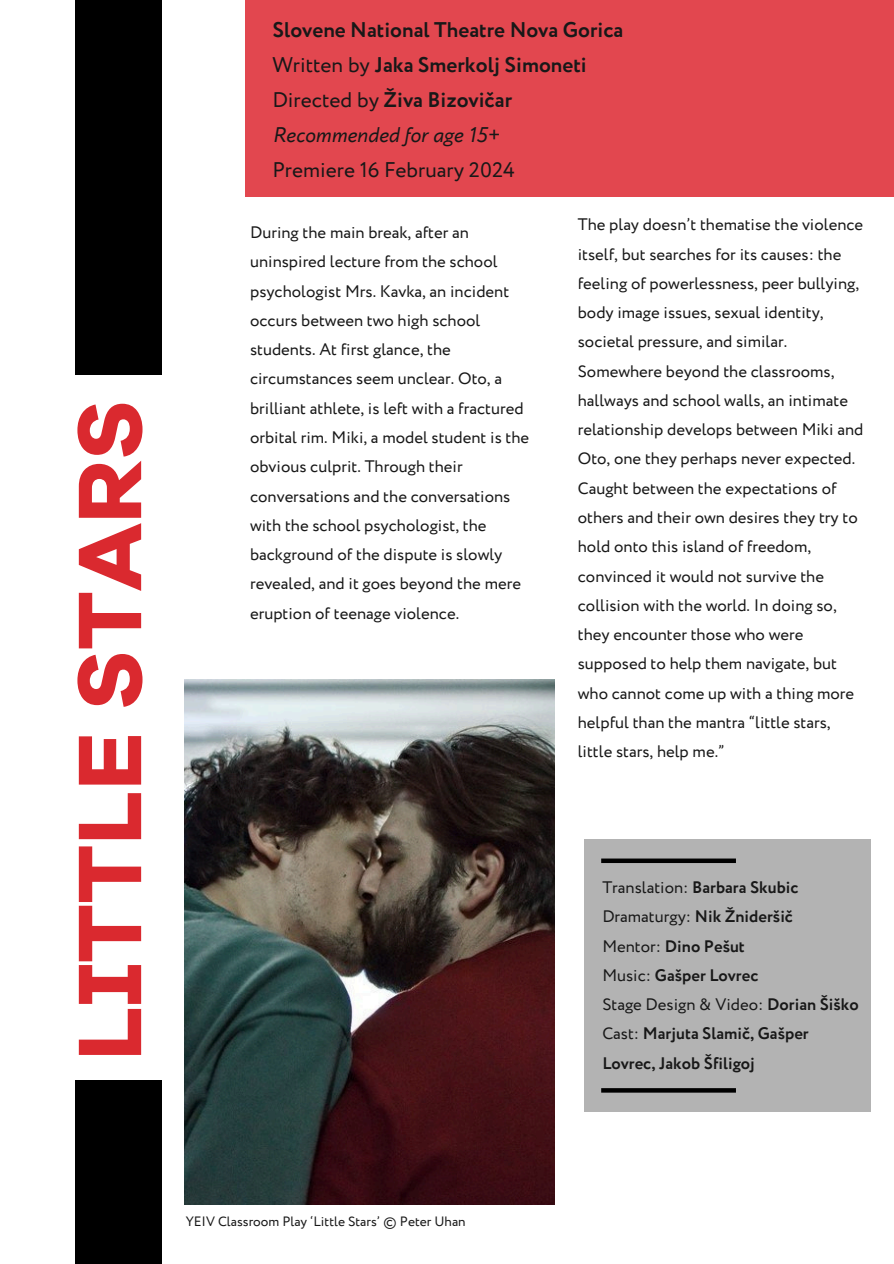
<style>
.page{position:relative;width:894px;height:1264px;background:#fff}
.page>*{position:absolute;margin:0;border:0;box-sizing:border-box;transform-origin:0 0}
.t1{font:93px "Galano Grotesque Alt Regular 2";color:#da292f}
.t2{font:700 21.15px/34.8px "Circe";color:#181818}
.t3{font:16.65px/29.2px "Circe";color:#181818}
.t4{font:700 16.65px/29.2px "Circe";color:#181818}
.t5{font:13.5px "Circe";color:#181818}
.s1{font-weight:400}
.s2{font-weight:400;font-style:italic}
</style>
<div class="page">
<img style="left:184px;top:679px;width:370px;height:525px">
<div style="left:75px;top:0;width:87px;height:375px;background:#000"></div>
<div style="left:75px;top:1079px;width:87px;height:184px;background:#000"></div>
<div style="left:245px;top:0;width:648px;height:197px;background:#e2474f"></div>
<div style="left:584px;top:839px;width:286px;height:272px;background:#b3b3b3"></div>
<div style="left:601px;top:858px;width:134px;height:5px;background:#000"></div>
<svg style="left:601px;top:1088px;width:134px;height:4px"></svg>
<h2 class="t1" style="left:71px;top:1060px;width:662px;rotate:-90deg">LITTLE STARS</h2>
<h1 class="t2" style="left:272px;top:14px;width:352px">Slovene National Theatre Nova Gorica<br><span class="s1">Written by</span> Jaka Smerkolj Simoneti<br><span class="s1">Directed by</span> Živa Bizovičar<br><span class="s2">Recommended for age 15+<br></span><span class="s1">Premiere 16 February 2024</span></h1>
<h3 class="t3" style="left:250px;top:219px;width:280px">During the main break, after an uninspired lecture from the school psychologist Mrs. Kavka, an incident occurs between two high school students. At first glance, the circumstances seem unclear. Oto, a brilliant athlete, is left with a fractured orbital rim. Miki, a model student is the obvious culprit. Through their conversations and the conversations with the school psychologist, the background of the dispute is slowly revealed, and it goes beyond the mere eruption of teenage violence.</h3>
<h3 class="t3" style="left:577px;top:211px;width:287px">The play doesn’t thematise the violence itself, but searches for its causes: the feeling of powerlessness, peer bullying, body image issues, sexual identity, societal pressure, and similar.<br>Somewhere beyond the classrooms, hallways and school walls, an intimate relationship develops between Miki and Oto, one they perhaps never expected.<br>Caught between the expectations of others and their own desires they try to hold onto this island of freedom, convinced it would not survive the collision with the world. In doing so, they encounter those who were supposed to help them navigate, but who cannot come up with a thing more helpful than the mantra “little stars, little stars, help me.”</h3>
<p class="t4" style="left:602px;top:873px;width:258px"><span class="s1">Translation:</span> Barbara Skubic<br><span class="s1">Dramaturgy:</span> Nik Žnideršič<br><span class="s1">Mentor:</span> Dino Pešut<br><span class="s1">Music:</span> Gašper Lovrec<br><span class="s1">Stage Design &amp; Video:</span> Dorian Šiško<br><span class="s1">Cast:</span> Marjuta Slamič, Gašper<br>Lovrec, Jakob Šfiligoj</p>
<h3 class="t5" style="left:186px;top:1211px;width:281px">YEIV Classroom Play ‘Little Stars’ © Peter Uhan</h3>
</div>
